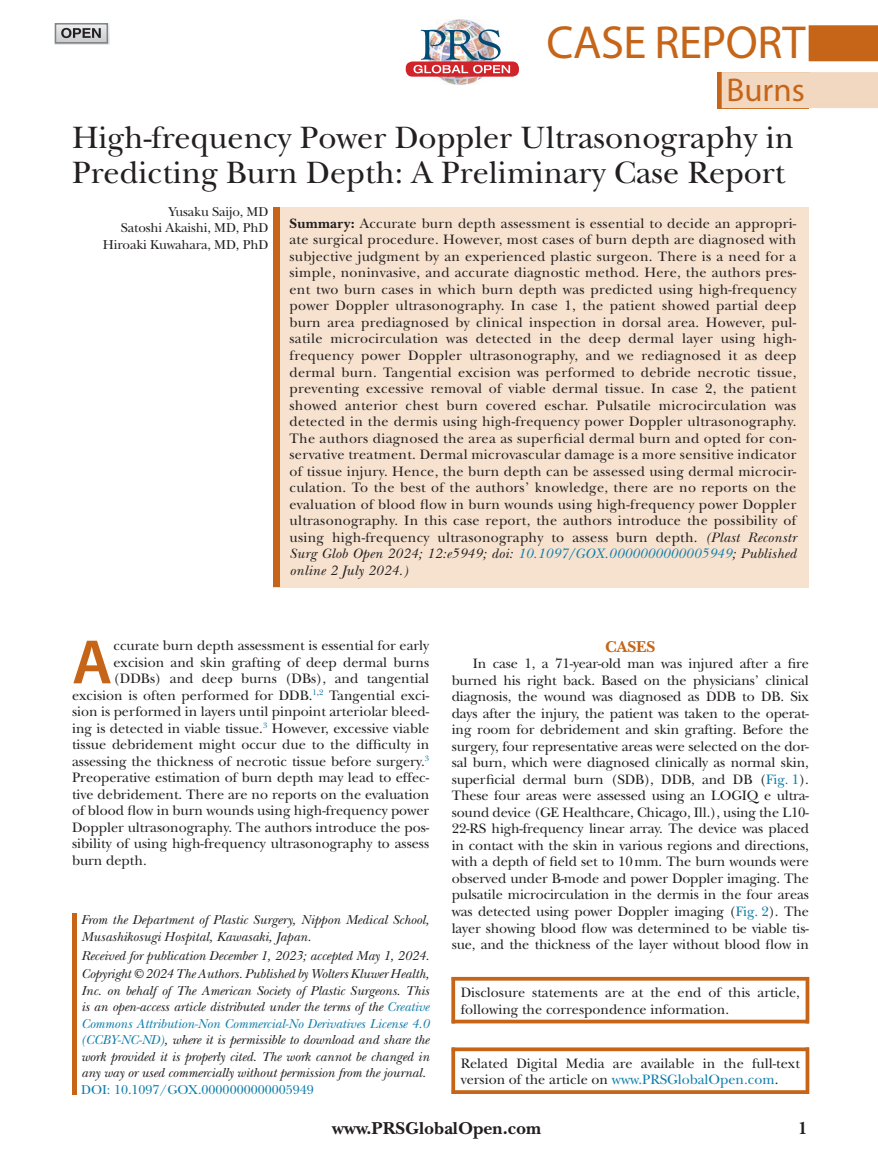
<style>
.page{position:relative;width:878px;height:1175px;background:#fff}
.page>*{position:absolute;margin:0;border:0;box-sizing:border-box;transform-origin:0 0}
.t1{font:600 63.15px "Myriad Pro";color:#c66517}
.t2{font:46.5px "Myriad Pro";letter-spacing:-.01em;color:#c66517}
.t3{font:33px "Myriad Pro";color:#c66517}
.t4{font:32.25px/34.5px "New Baskerville Std";color:#231f20}
.t5{font:700 18px "New Baskerville Std";color:#231f20}
.t6{font:700 16.5px "New Baskerville Std";color:#c66517}
.t7{font:14.25px/16.5px "New Baskerville Std";color:#231f20;text-align:justify}
.t8{font:italic 13.5px/16.5px "New Baskerville Std";color:#231f20}
.t9{font:13.5px/16.5px "New Baskerville Std";letter-spacing:-.01em;color:#231f20;text-align:right}
.t10{font:13.5px "New Baskerville Std";color:#0f7eac}
.s1{font-weight:700}
.s2{font-style:italic}
.s3{font-style:italic;color:#0f7eac}
.s4{color:#0f7eac}
</style>
<div class="page">
<div style="left:717px;top:72px;width:91px;height:36px;background:#c66517"></div>
<div style="left:721px;top:72px;width:157px;height:36px;background:#f3d8c1"></div>
<div style="left:808px;top:25px;width:70px;height:36px;background:#c66517"></div>
<img style="left:436px;top:20px;width:49px;height:64px">
<svg style="left:406px;top:61px;width:113px;height:16px"></svg>
<img style="left:413px;top:29px;width:97px;height:44px">
<div style="left:274px;top:126px;width:534px;height:461px;background:#f6e2cf"></div>
<div style="left:274px;top:205px;width:6px;height:382px;background:#c66517"></div>
<hr style="left:72px;top:913px;width:4px;height:33px;background:#c66517">
<hr style="left:72px;top:946px;width:4px;height:19px;background:#c66517">
<hr style="left:72px;top:965px;width:4px;height:118px;background:#c66517">
<hr style="left:72px;top:1081px;width:4px;height:13px;background:#c66517">
<div style="left:272px;top:126px;width:536px;height:80px;background:#fff"></div>
<img style="left:54px;top:23px;width:55px;height:22px">
<svg style="left:451px;top:977px;width:4px;height:46px"></svg>
<svg style="left:805px;top:977px;width:4px;height:46px"></svg>
<svg style="left:452px;top:976px;width:356px;height:4px"></svg>
<svg style="left:452px;top:1019px;width:356px;height:4px"></svg>
<svg style="left:451px;top:1047px;width:4px;height:47px"></svg>
<svg style="left:805px;top:1047px;width:4px;height:47px"></svg>
<svg style="left:452px;top:1047px;width:356px;height:4px"></svg>
<svg style="left:452px;top:1090px;width:356px;height:4px"></svg>
<div style="left:55px;top:23px;width:53px;height:21px;border:2px solid #808285"></div>
<svg style="left:61px;top:28px;width:40px;height:10px"></svg>
<h2 class="t2" style="left:546px;top:14px;width:260px">CASE REPORT</h2>
<h3 class="t3" style="left:726px;top:69px;width:80px">BURNS</h3>
<h3 class="t4" style="left:72px;top:121px;width:723px">High-frequency Power Doppler Ultrasonography in<br>Predicting Burn Depth: A Preliminary Case Report</h3>
<p class="t9" style="left:103px;top:203px;width:167px">Yusaku Saijo, MD<br>Satoshi Akaishi, MD, PhD<br>Hiroaki Kuwahara, MD, PhD</p>
<p class="t7" style="left:289px;top:215px;width:508px"><span class="s1">Summary:</span> Accurate burn depth assessment is essential to decide an appropri&shy;ate surgical procedure. However, most cases of burn depth are diagnosed with subjective judgment by an experienced plastic surgeon. There is a need for a simple, noninvasive, and accurate diagnostic method. Here, the authors pres&shy;ent two burn cases in which burn depth was predicted using high-frequency power Doppler ultrasonography. In case 1, the patient showed partial deep burn area prediagnosed by clinical inspection in dorsal area. However, pul&shy;satile microcirculation was detected in the deep dermal layer using high&shy;frequency power Doppler ultrasonography, and we rediagnosed it as deep dermal burn. Tangential excision was performed to debride necrotic tissue, preventing excessive removal of viable dermal tissue. In case 2, the patient showed anterior chest burn covered eschar. Pulsatile microcirculation was detected in the dermis using high-frequency power Doppler ultrasonography.<br>The authors diagnosed the area as superficial dermal burn and opted for con&shy;servative treatment. Dermal microvascular damage is a more sensitive indicator of tissue injury. Hence, the burn depth can be assessed using dermal microcir&shy;culation. To the best of the authors’ knowledge, there are no reports on the evaluation of blood flow in burn wounds using high-frequency power Doppler ultrasonography. In this case report, the authors introduce the possibility of using high-frequency ultrasonography to assess burn depth. <span class="s2">(Plast Reconstr Surg Glob Open 2024; 12:e5949; doi:</span> <span class="s3">10.1097/GOX.0000000000005949</span><span class="s2">; Published online 2 July 2024.)</span></p>
<h1 class="t1" style="left:72px;top:622px;width:42px">A</h1>
<p class="t7" style="left:113px;top:637px;width:317px">ccurate burn depth assessment is essential for early</p>
<p class="t7" style="left:113px;top:654px;width:317px">excision and skin grafting of deep dermal burns</p>
<p class="t7" style="left:113px;top:670px;width:317px">(DDBs) and deep burns (DBs), and tangential</p>
<p class="t7" style="left:72px;top:687px;width:359px">excision is often performed for DDB.<sup>1</sup><sup>,</sup><sup>2</sup> Tangential exci-</p>
<p class="t7" style="left:72px;top:703px;width:359px">sion is performed in layers until pinpoint arteriolar bleed-</p>
<p class="t7" style="left:72px;top:720px;width:359px">ing is detected in viable tissue.<sup>3</sup> However, excessive viable</p>
<p class="t7" style="left:72px;top:736px;width:359px">tissue debridement might occur due to the difficulty in</p>
<p class="t7" style="left:72px;top:753px;width:359px">assessing the thickness of necrotic tissue before surgery.<sup>3</sup></p>
<p class="t7" style="left:72px;top:769px;width:359px">Preoperative estimation of burn depth may lead to effec-</p>
<p class="t7" style="left:72px;top:786px;width:358px">tive debridement. There are no reports on the evaluation</p>
<p class="t7" style="left:72px;top:802px;width:358px">of blood flow in burn wounds using high-frequency power</p>
<p class="t7" style="left:72px;top:819px;width:359px">Doppler ultrasonography. The authors introduce the pos-</p>
<p class="t7" style="left:72px;top:835px;width:359px">sibility of using high-frequency ultrasonography to assess</p>
<p class="t7" style="left:72px;top:852px;width:76px">burn depth.</p>
<p class="t8" style="left:81px;top:911px;width:349px">From the Department of Plastic Surgery, Nippon Medical School,<br>Musashikosugi Hospital, Kawasaki, Japan.</p>
<p class="t8" style="left:81px;top:946px;width:350px;line-height:18.8px">Received for publication December 1, 2023; accepted May 1, 2024.<br>Copyright © 2024 The Authors. Published by Wolters Kluwer Health,</p>
<p class="t8" style="left:81px;top:982px;width:350px;text-align:justify">Inc. on behalf of The American Society of Plastic Surgeons. This is an open-access article distributed under the terms of the <span class="s4">Creative Commons Attribution-Non Commercial-No Derivatives License 4.0 (CCBY-NC-ND)</span>, where it is permissible to download and share the work provided it is properly cited. The work cannot be changed in any way or used commercially without permission from the journal.</p>
<p class="t10" style="left:81px;top:1081px;width:234px">DOI: 10.1097/GOX.0000000000005949</p>
<p class="t6" style="left:605px;top:637px;width:52px">CASES</p>
<p class="t7" style="left:451px;top:655px;width:359px;text-indent:21px">In case 1, a 71-year-old man was injured after a fire burned his right back. Based on the physicians’ clinical diagnosis, the wound was diagnosed as DDB to DB. Six days after the injury, the patient was taken to the operat&shy;ing room for debridement and skin grafting. Before the surgery, four representative areas were selected on the dor&shy;sal burn, which were diagnosed clinically as normal skin, superficial dermal burn (SDB), DDB, and DB (<span class="s4">Fig. 1</span>).<br>These four areas were assessed using an LOGIQ e ultra&shy;sound device (GE Healthcare, Chicago, Ill.), using the L10- 22-RS high-frequency linear array. The device was placed in contact with the skin in various regions and directions, with a depth of field set to 10mm. The burn wounds were observed under B-mode and power Doppler imaging. The pulsatile microcirculation in the dermis in the four areas was detected using power Doppler imaging (<span class="s4">Fig. 2</span>). The layer showing blood flow was determined to be viable tis&shy;sue, and the thickness of the layer without blood flow in</p>
<p class="t7" style="left:460px;top:984px;width:341px">Disclosure statements are at the end of this article, following the correspondence information.</p>
<p class="t7" style="left:460px;top:1054px;width:341px">Related Digital Media are available in the full-text version of the article on <span class="s4">www.PRSGlobalOpen.com</span>.</p>
<p class="t5" style="left:332px;top:1118px;width:210px">www.PRSGlobalOpen.com</p>
<p class="t5" style="left:798px;top:1118px;width:11px">1</p>
</div>
